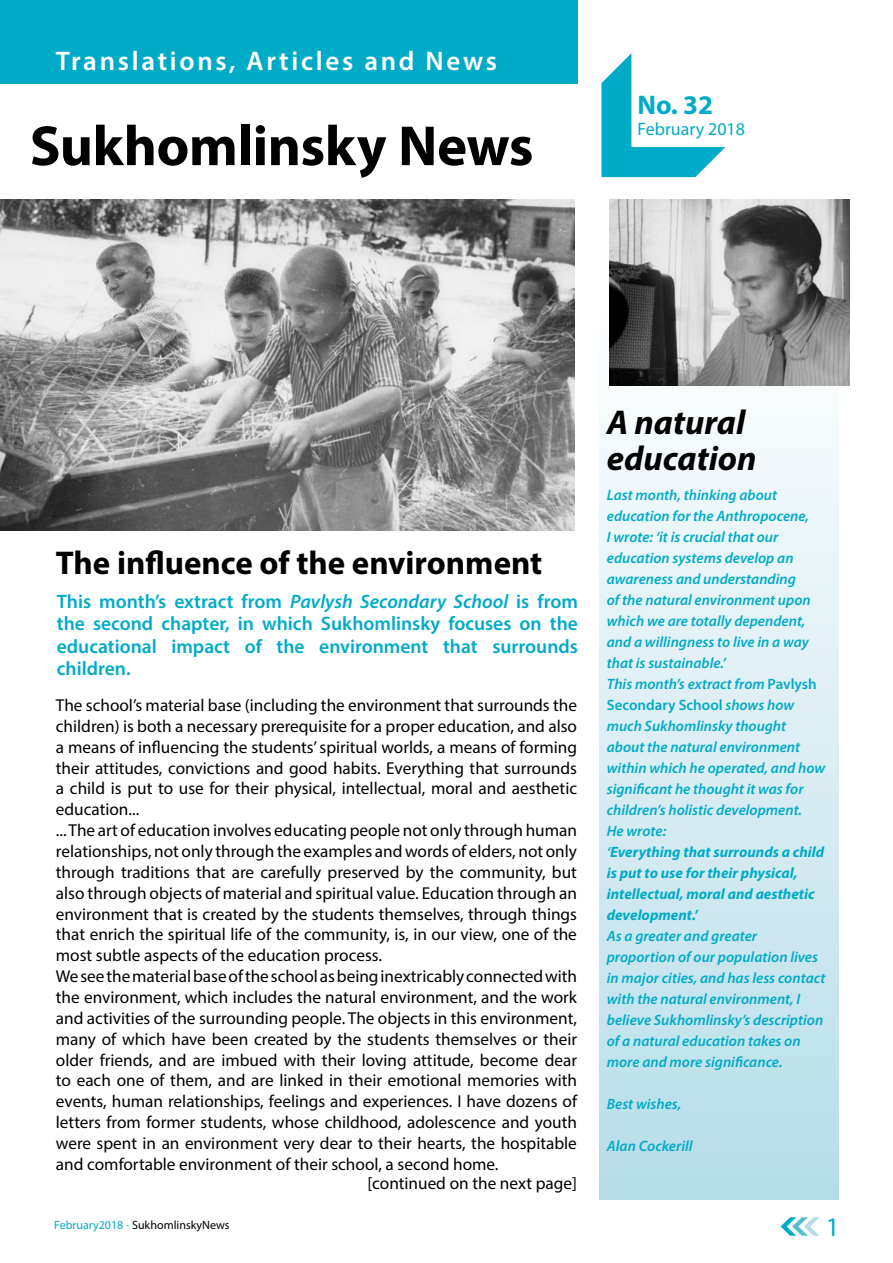
<style>
.page{position:relative;width:893px;height:1263px;background:#fff}
.page>*{position:absolute;margin:0;border:0;box-sizing:border-box;transform-origin:0 0}
._01_Headline{font:700 57px "Myriad Pro";letter-spacing:-.01em;color:#000}
._02_Article_Title{font:italic 700 34.5px/36px "Myriad Pro";color:#000}
._02_Article_Title-2{font:700 33px "Myriad Pro";color:#000}
._01a_SubHeadline{font:600 27px "Myriad Pro";letter-spacing:.1em;color:#fff}
.t1{font:700 27px "Myriad Pro";color:#00abc8}
.t2{font:27px "Myriad Pro";color:#00abc8}
._05a_body_text_Intro{font:600 19.5px/22.5px "Myriad Pro";color:#00abc8;text-align:justify}
.t3{font:18px "Myriad Pro";color:#00abc8}
.t4{font:17.25px/20.9px "Myriad Pro";color:#000;text-align:justify}
._05a_body_text_Intro-2{font:italic 600 15px/21px "Myriad Pro";color:#00abc8}
._05a_body_text_Intro-3{font:italic 700 15px/21px "Myriad Pro";color:#00abc8}
.t5{font:12px "Myriad Pro";color:#000}
.s1{font-style:italic}
.s2{font-style:normal}
.s3{font-weight:600}
.s4{color:#00abc8}
</style>
<div class="page">
<svg style="left:780px;top:1217px;width:39px;height:19px"></svg>
<div style="left:599px;top:315px;width:240px;height:884px;background:linear-gradient(to bottom,#fdfdfd,#b6dde8)"></div>
<div style="left:0;top:0;width:577px;height:83px;background:#00abc8"></div>
<svg style="left:601px;top:53px;width:124px;height:124px"></svg>
<img style="left:1px;top:200px;width:573px;height:331px">
<img style="left:609px;top:200px;width:241px;height:185px">
<p class="_01a_SubHeadline" style="left:56px;top:44px;width:443px">Translations, Articles and News</p>
<p class="_01_Headline" style="left:30px;top:109px;width:505px">Sukhomlinsky News</p>
<p class="t1" style="left:637px;top:87px;width:77px">No. 32</p>
<p class="t3" style="left:637px;top:118px;width:109px">February 2018</p>
<p class="_02_Article_Title-2" style="left:56px;top:541px;width:488px">The influence of the environment</p>
<p class="_05a_body_text_Intro" style="left:57px;top:589px;width:523px">This month’s extract from <span class="s1">Pavlysh Secondary School</span> is from the second chapter, in which Sukhomlinsky focuses on the educational impact of the environment that surrounds children.</p>
<p class="t4" style="left:56px;top:694px;width:523px">The school’s material base (including the environment that surrounds the children) is both a necessary prerequisite for a proper education, and also a means of influencing the students’ spiritual worlds, a means of forming their attitudes, convictions and good habits. Everything that surrounds a child is put to use for their physical, intellectual, moral and aesthetic education...</p>
<p class="t4" style="left:56px;top:820px;width:523px">... The art of education involves educating people not only through human relationships, not only through the examples and words of elders, not only through traditions that are carefully preserved by the community, but also through objects of material and spiritual value. Education through an environment that is created by the students themselves, through things that enrich the spiritual life of the community, is, in our view, one of the most subtle aspects of the education process.</p>
<p class="t4" style="left:56px;top:966px;width:523px">We see the material base of the school as being inextricably connected with the environment, which includes the natural environment, and the work and activities of the surrounding people. The objects in this environment, many of which have been created by the students themselves or their older friends, and are imbued with their loving attitude, become dear to each one of them, and are linked in their emotional memories with events, human relationships, feelings and experiences. I have dozens of letters from former students, whose childhood, adolescence and youth were spent in an environment very dear to their hearts, the hospitable and comfortable environment of their school, a second home.</p>
<p class="t4" style="left:367px;top:1173px;width:211px">[continued on the next page]</p>
<p class="_02_Article_Title" style="left:607px;top:403px;width:151px">A natural education</p>
<p class="_05a_body_text_Intro-2" style="left:607px;top:484px;width:205px">Last month, thinking about education for the Anthropocene,<br>I wrote: ‘it is crucial that our education systems develop an awareness and understanding of the natural environment upon which we are totally dependent, and a willingness to live in a way that is sustainable.’</p>
<p class="_05a_body_text_Intro-2" style="left:607px;top:673px;width:220px">This month’s extract from <span class="s2">Pavlysh<br>Secondary School</span> shows how much Sukhomlinsky thought about the natural environment within which he operated, and how significant he thought it was for children’s holistic development.</p>
<p class="_05a_body_text_Intro-2" style="left:607px;top:820px;width:61px">He wrote:</p>
<p class="_05a_body_text_Intro-3" style="left:607px;top:841px;width:219px"><span class="s3">‘</span>Everything that surrounds a child is put to use for their physical, intellectual, moral and aesthetic development.’</p>
<p class="_05a_body_text_Intro-2" style="left:607px;top:925px;width:220px">As a greater and greater proportion of our population lives in major cities, and has less contact with the natural environment, I believe Sukhomlinsky’s description of a natural education takes on more and more significance.</p>
<p class="_05a_body_text_Intro-2" style="left:607px;top:1093px;width:76px">Best wishes,</p>
<p class="_05a_body_text_Intro-2" style="left:607px;top:1135px;width:87px">Alan Cockerill</p>
<p class="t5" style="left:54px;top:1218px;width:177px"><span class="s4">February2018 -</span> SukhomlinskyNews</p>
<h3 class="t2" style="left:826px;top:1210px;width:15px">1</h3>
</div>
